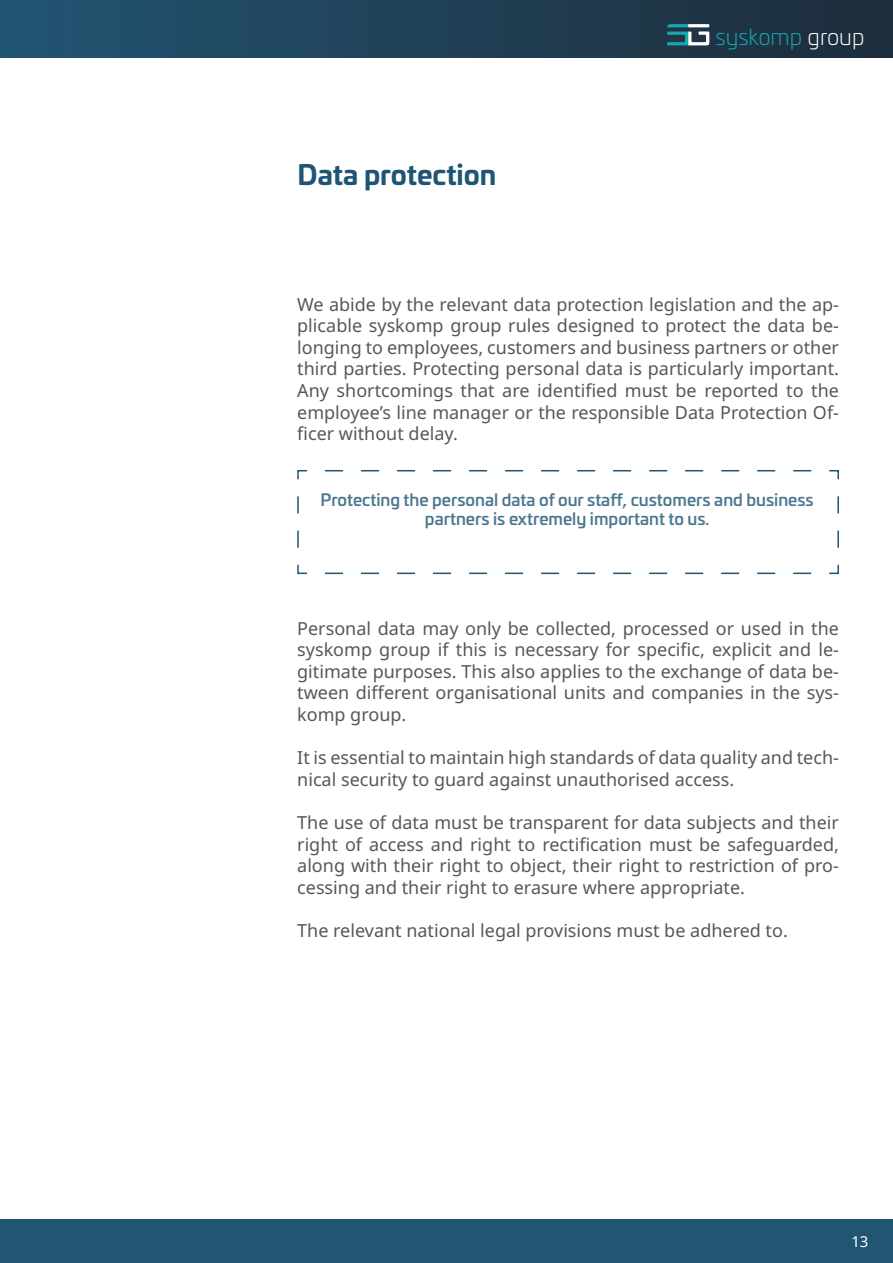
<style>
.page{position:relative;width:893px;height:1263px;background:#fff}
.page>*{position:absolute;margin:0;border:0;box-sizing:border-box;transform-origin:0 0}
.t1{font:700 27px "Univia Pro";color:#1f5574}
.t2{font:300 22.2px "Univia Pro";color:#17a6b0}
.t3{font:18px/21.6px "Noto Sans";color:#575756;text-align:justify}
.t4{font:500 16.5px/19.8px "Univia Pro";color:#4c7790;text-align:center}
.t5{font:15px "Noto Sans";color:#fff}
.s1{color:#fff}
</style>
<div class="page">
<div style="left:0;top:0;width:893px;height:58px;background:linear-gradient(to right,#225473,#1e2c3a)"></div>
<svg style="left:667px;top:24px;width:42px;height:21px"></svg>
<div style="left:0;top:1219px;width:893px;height:44px;background:#205574"></div>
<svg style="left:297px;top:470px;width:542px;height:105px"></svg>
<h1 class="t1" style="left:298px;top:154px;width:200px">Data protection</h1>
<p class="t2" style="left:715px;top:21px;width:151px">syskomp <span class="s1">group</span></p>
<p class="t3" style="left:297px;top:293px;width:543px">We abide by the relevant data protection legislation and the ap&shy;plicable syskomp group rules designed to protect the data be&shy;longing to employees, customers and business partners or other third parties. Protecting personal data is particularly important.<br>Any shortcomings that are identified must be reported to the employee’s line manager or the responsible Data Protection Of&shy;ficer without delay.</p>
<p class="t4" style="left:321px;top:488px;width:495px">Protecting the personal data of our staff, customers and business partners is extremely important to us.</p>
<p class="t3" style="left:297px;top:617px;width:543px">Personal data may only be collected, processed or used in the syskomp group if this is necessary for specific, explicit and le&shy;gitimate purposes. This also applies to the exchange of data be&shy;tween different organisational units and companies in the sys&shy;komp group.</p>
<p class="t3" style="left:297px;top:747px;width:543px">It is essential to maintain high standards of data quality and tech&shy;nical security to guard against unauthorised access.</p>
<p class="t3" style="left:297px;top:812px;width:543px">The use of data must be transparent for data subjects and their right of access and right to rectification must be safeguarded, along with their right to object, their right to restriction of pro&shy;cessing and their right to erasure where appropriate.</p>
<p class="t3" style="left:297px;top:920px;width:492px">The relevant national legal provisions must be adhered to.</p>
<p class="t5" style="left:851px;top:1233px;width:19px">13</p>
</div>
